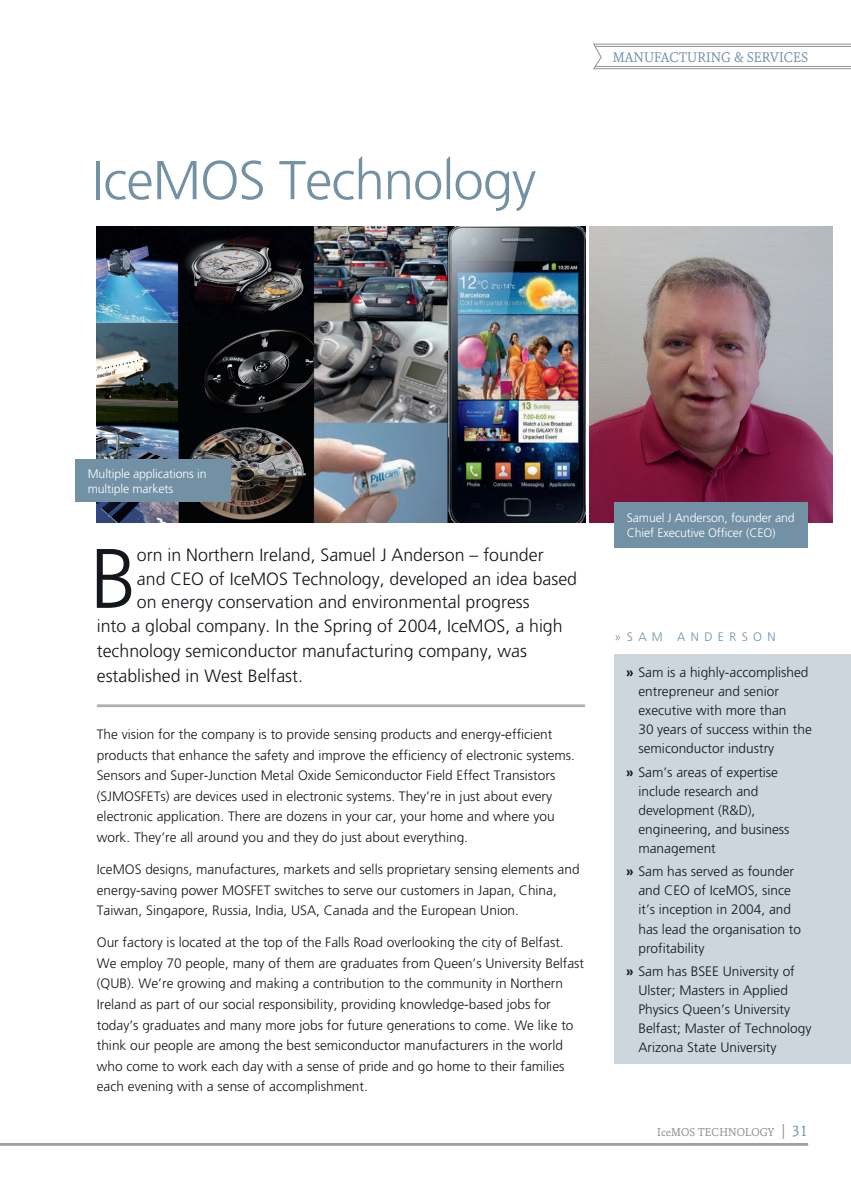
<style>
.page{position:relative;width:851px;height:1188px;background:#fff}
.page>*{position:absolute;margin:0;border:0;box-sizing:border-box;transform-origin:0 0}
.Text_-_first_paragra{font:300 84.3px "Freeway";color:#13161d}
.Heading_article{font:300 54.6px "Freeway";letter-spacing:-.02em;color:#7391a4}
.Text_-_first_paragra-2{font:300 17.7px "Freeway";color:#13161d}
.t1{font:16.35px "Sina Nova";color:#7391a4}
.t2{font:15px "Sina Nova";color:#7391a4}
.Text{font:300 13.65px/19px "Freeway";color:#13161d}
.Figure_legend{font:300 12.3px/14.7px "Freeway";letter-spacing:-.01em;color:#fff}
.TPRB_footer_grey_R{font:12.3px "Sina Nova";letter-spacing:.005em;color:#8c8c8f}
.Box_heading_blue_cap{font:300 12.3px "Freeway";letter-spacing:.44em;color:#7391a4}
.s1{font-family:"Freeway Demi";font-weight:400}
.s2{font-size:16.35px}
</style>
<div class="page">
<svg style="left:593px;top:43px;width:257px;height:27px"></svg>
<hr style="left:0;top:1144px;width:808px;height:1px;background:#969394">
<hr style="left:0;top:1145px;width:808px;height:1px;background:#969394">
<hr style="left:97px;top:704px;width:488px;height:3px;background:#b0afb0">
<img style="left:97px;top:226px;width:488px;height:297px">
<img style="left:589px;top:226px;width:243px;height:297px">
<div style="left:614px;top:502px;width:194px;height:45px;background:#7391a4"></div>
<div style="left:75px;top:459px;width:156px;height:43px;background:#7391a4"></div>
<div style="left:614px;top:654px;width:236px;height:410px;background:#cdd6dd"></div>
<p class="Heading_article" style="left:92px;top:149px;width:445px">IceMOS Technology</p>
<p class="t2" style="left:612px;top:47px;width:197px">MANUFACTURING &amp; SERVICES</p>
<p class="Figure_legend" style="left:88px;top:466px;width:120px">Multiple applications in multiple markets</p>
<p class="Text_-_first_paragra" style="left:90px;top:531px;width:48px">B</p>
<p class="Text_-_first_paragra-2" style="left:137px;top:545px;width:408px">orn in Northern Ireland, Samuel J Anderson – founder</p>
<p class="Text_-_first_paragra-2" style="left:137px;top:569px;width:441px">and CEO of IceMOS Technology, developed an idea based</p>
<p class="Text_-_first_paragra-2" style="left:137px;top:592px;width:394px">on energy conservation and environmental progress</p>
<p class="Text_-_first_paragra-2" style="left:97px;top:616px;width:467px">into a global company. In the Spring of 2004, IceMOS, a high</p>
<p class="Text_-_first_paragra-2" style="left:97px;top:641px;width:432px">technology semiconductor manufacturing company, was</p>
<p class="Text_-_first_paragra-2" style="left:97px;top:666px;width:208px">established in West Belfast.</p>
<p class="Text" style="left:97px;top:724px;width:479px;line-height:20.5px">The vision for the company is to provide sensing products and energy-efficient products that enhance the safety and improve the efficiency of electronic systems.<br>Sensors and Super-Junction Metal Oxide Semiconductor Field Effect Transistors (SJMOSFETs) are devices used in electronic systems. They’re in just about every electronic application. There are dozens in your car, your home and where you work. They’re all around you and they do just about everything.</p>
<p class="Text" style="left:97px;top:859px;width:484px;line-height:20.5px">IceMOS designs, manufactures, markets and sells proprietary sensing elements and energy-saving power MOSFET switches to serve our customers in Japan, China,<br>Taiwan, Singapore, Russia, India, USA, Canada and the European Union.</p>
<p class="Text" style="left:97px;top:932px;width:489px;line-height:20.5px">Our factory is located at the top of the Falls Road overlooking the city of Belfast.<br>We employ 70 people, many of them are graduates from Queen’s University Belfast (QUB). We’re growing and making a contribution to the community in Northern Ireland as part of our social responsibility, providing knowledge-based jobs for today’s graduates and many more jobs for future generations to come. We like to think our people are among the best semiconductor manufacturers in the world who come to work each day with a sense of pride and go home to their families each evening with a sense of accomplishment.</p>
<p class="Figure_legend" style="left:626px;top:510px;width:169px">Samuel J Anderson, founder and<br>Chief Executive Officer (CEO)</p>
<p class="Box_heading_blue_cap" style="left:614px;top:630px;width:163px">»SAM ANDERSON</p>
<p class="Text" style="left:638px;top:663px;width:175px;text-indent:-12px"><span class="s1">»</span> Sam is a highly-accomplished entrepreneur and senior executive with more than<br>30 years of success within the semiconductor industry</p>
<p class="Text" style="left:638px;top:762px;width:153px;text-indent:-12px"><span class="s1">»</span> Sam’s areas of expertise include research and development (R&amp;D), engineering, and business management</p>
<p class="Text" style="left:638px;top:862px;width:164px;text-indent:-12px"><span class="s1">»</span> Sam has served as founder and CEO of IceMOS, since it’s inception in 2004, and has lead the organisation to profitability</p>
<p class="Text" style="left:638px;top:962px;width:174px;text-indent:-12px"><span class="s1">»</span> Sam has BSEE University of<br>Ulster; Masters in Applied<br>Physics Queen’s University<br>Belfast; Master of Technology<br>Arizona State University</p>
<p class="TPRB_footer_grey_R" style="left:657px;top:1123px;width:130px">IceMOS TECHNOLOGY <span class="s2">|</span></p>
<p class="t1" style="left:791px;top:1119px;width:18px">31</p>
</div>
